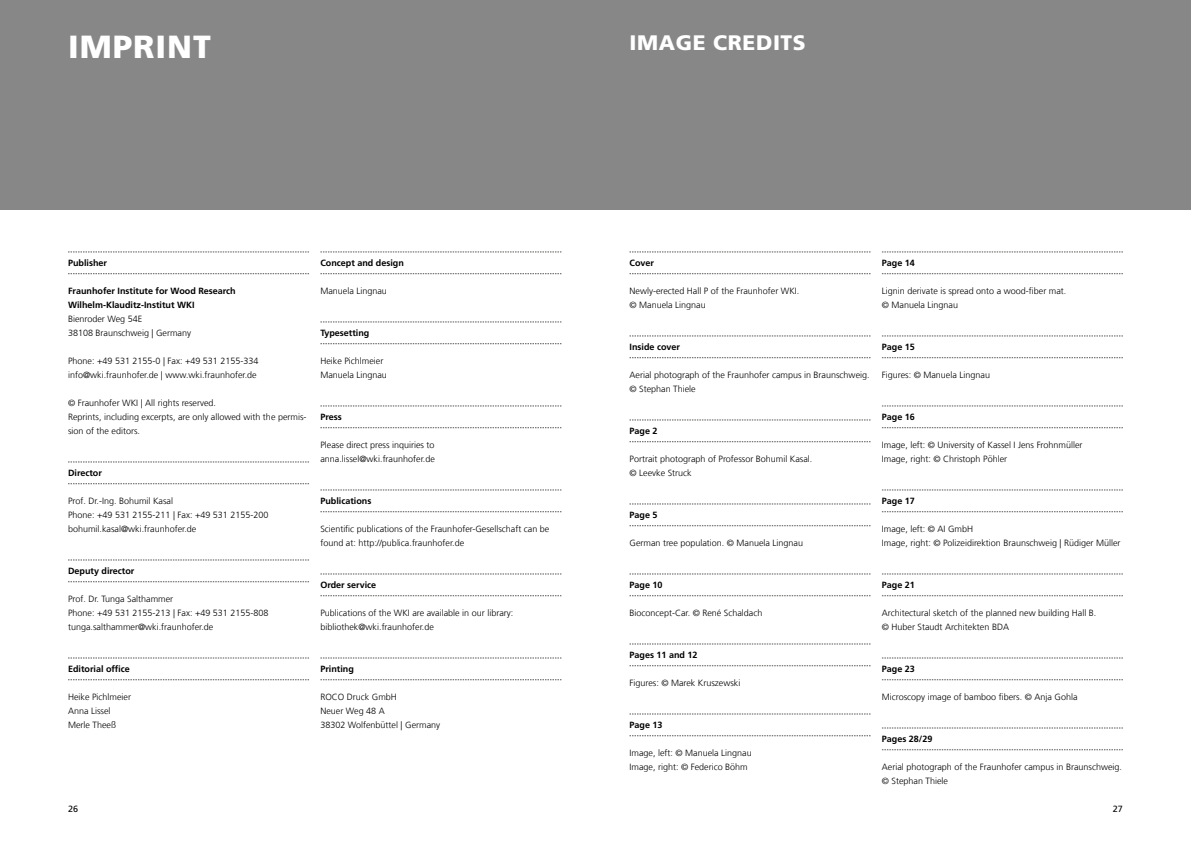
<style>
.page{position:relative;width:1191px;height:842px;background:#fff}
.page>*{position:absolute;margin:0;border:0;box-sizing:border-box;transform-origin:0 0}
.t1{font:900 32px "Frutiger LT Com";letter-spacing:.03em;color:#fff}
.t2{font:900 21px "Frutiger LT Com";letter-spacing:.03em;color:#fff}
.t3{font:300 9px/14px "Frutiger LT Com";color:#000}
.t4{font:700 9px/14px "Frutiger LT Com";color:#000}
.t5{font:9px "Frutiger LT Com";color:#000}
</style>
<div class="page">
<div style="left:0;top:0;width:595px;height:210px;background:#878787"></div>
<div style="left:595px;top:0;width:596px;height:210px;background:#878787"></div>
<svg style="left:68px;top:252px;width:241px;height:1px"></svg>
<svg style="left:68px;top:273px;width:241px;height:1px"></svg>
<svg style="left:68px;top:462px;width:241px;height:1px"></svg>
<svg style="left:68px;top:483px;width:241px;height:1px"></svg>
<svg style="left:68px;top:560px;width:241px;height:1px"></svg>
<svg style="left:68px;top:581px;width:241px;height:1px"></svg>
<svg style="left:68px;top:658px;width:241px;height:1px"></svg>
<svg style="left:68px;top:679px;width:241px;height:1px"></svg>
<svg style="left:320px;top:252px;width:241px;height:1px"></svg>
<svg style="left:320px;top:273px;width:241px;height:1px"></svg>
<svg style="left:320px;top:322px;width:241px;height:1px"></svg>
<svg style="left:320px;top:343px;width:241px;height:1px"></svg>
<svg style="left:320px;top:406px;width:241px;height:1px"></svg>
<svg style="left:320px;top:427px;width:241px;height:1px"></svg>
<svg style="left:320px;top:490px;width:241px;height:1px"></svg>
<svg style="left:320px;top:511px;width:241px;height:1px"></svg>
<svg style="left:320px;top:574px;width:241px;height:1px"></svg>
<svg style="left:320px;top:595px;width:241px;height:1px"></svg>
<svg style="left:320px;top:658px;width:241px;height:1px"></svg>
<svg style="left:320px;top:679px;width:241px;height:1px"></svg>
<svg style="left:629px;top:252px;width:241px;height:1px"></svg>
<svg style="left:629px;top:273px;width:241px;height:1px"></svg>
<svg style="left:629px;top:336px;width:241px;height:1px"></svg>
<svg style="left:629px;top:357px;width:241px;height:1px"></svg>
<svg style="left:629px;top:420px;width:241px;height:1px"></svg>
<svg style="left:629px;top:441px;width:241px;height:1px"></svg>
<svg style="left:629px;top:504px;width:241px;height:1px"></svg>
<svg style="left:629px;top:525px;width:241px;height:1px"></svg>
<svg style="left:629px;top:574px;width:241px;height:1px"></svg>
<svg style="left:629px;top:595px;width:241px;height:1px"></svg>
<svg style="left:629px;top:644px;width:241px;height:1px"></svg>
<svg style="left:629px;top:665px;width:241px;height:1px"></svg>
<svg style="left:629px;top:714px;width:241px;height:1px"></svg>
<svg style="left:629px;top:735px;width:241px;height:1px"></svg>
<svg style="left:882px;top:252px;width:241px;height:1px"></svg>
<svg style="left:882px;top:273px;width:241px;height:1px"></svg>
<svg style="left:882px;top:336px;width:241px;height:1px"></svg>
<svg style="left:882px;top:357px;width:241px;height:1px"></svg>
<svg style="left:882px;top:406px;width:241px;height:1px"></svg>
<svg style="left:882px;top:427px;width:241px;height:1px"></svg>
<svg style="left:882px;top:490px;width:241px;height:1px"></svg>
<svg style="left:882px;top:511px;width:241px;height:1px"></svg>
<svg style="left:882px;top:574px;width:241px;height:1px"></svg>
<svg style="left:882px;top:595px;width:241px;height:1px"></svg>
<svg style="left:882px;top:658px;width:241px;height:1px"></svg>
<svg style="left:882px;top:679px;width:241px;height:1px"></svg>
<svg style="left:882px;top:728px;width:241px;height:1px"></svg>
<svg style="left:882px;top:749px;width:241px;height:1px"></svg>
<h1 class="t1" style="left:68px;top:28px;width:144px">IMPRINT</h1>
<p class="t4" style="left:68px;top:256px;width:41px">Publisher</p>
<p class="t4" style="left:68px;top:284px;width:169px">Fraunhofer Institute for Wood Research<br>Wilhelm-Klauditz-Institut WKI</p>
<p class="t3" style="left:68px;top:312px;width:125px">Bienroder Weg 54E<br>38108 Braunschweig | Germany</p>
<p class="t3" style="left:68px;top:354px;width:192px">Phone: +49 531 2155-0 | Fax: +49 531 2155-334 info@wki.fraunhofer.de | www.wki.fraunhofer.de</p>
<p class="t3" style="left:68px;top:396px;width:240px">© Fraunhofer WKI | All rights reserved.<br>Reprints, including excerpts, are only allowed with the permis&shy;sion of the editors.</p>
<p class="t4" style="left:68px;top:466px;width:35px">Director</p>
<p class="t3" style="left:68px;top:494px;width:202px">Prof. Dr.-Ing. Bohumil Kasal<br>Phone: +49 531 2155-211 | Fax: +49 531 2155-200 bohumil.kasal@wki.fraunhofer.de</p>
<p class="t4" style="left:68px;top:564px;width:68px">Deputy director</p>
<p class="t3" style="left:68px;top:592px;width:202px">Prof. Dr. Tunga Salthammer<br>Phone: +49 531 2155-213 | Fax: +49 531 2155-808 tunga.salthammer@wki.fraunhofer.de</p>
<p class="t4" style="left:68px;top:662px;width:63px">Editorial office</p>
<p class="t3" style="left:68px;top:690px;width:64px">Heike Pichlmeier<br>Anna Lissel<br>Merle Theeß</p>
<p class="t4" style="left:320px;top:256px;width:85px">Concept and design</p>
<p class="t3" style="left:320px;top:284px;width:68px">Manuela Lingnau</p>
<p class="t4" style="left:320px;top:326px;width:51px">Typesetting</p>
<p class="t3" style="left:320px;top:354px;width:68px">Heike Pichlmeier<br>Manuela Lingnau</p>
<p class="t4" style="left:320px;top:410px;width:23px">Press</p>
<p class="t3" style="left:320px;top:438px;width:116px">Please direct press inquiries to anna.lissel@wki.fraunhofer.de</p>
<p class="t4" style="left:320px;top:494px;width:53px">Publications</p>
<p class="t3" style="left:320px;top:522px;width:230px">Scientific publications of the Fraunhofer-Gesellschaft can be found at: http://publica.fraunhofer.de</p>
<p class="t4" style="left:320px;top:578px;width:57px">Order service</p>
<p class="t3" style="left:320px;top:606px;width:194px">Publications of the WKI are available in our library: bibliothek@wki.fraunhofer.de</p>
<p class="t4" style="left:320px;top:662px;width:35px">Printing</p>
<p class="t3" style="left:320px;top:690px;width:121px">ROCO Druck GmbH<br>Neuer Weg 48 A<br>38302 Wolfenbüttel | Germany</p>
<h2 class="t2" style="left:629px;top:30px;width:178px">IMAGE CREDITS</h2>
<p class="t4" style="left:629px;top:256px;width:26px">Cover</p>
<p class="t3" style="left:629px;top:284px;width:171px">Newly-erected Hall P of the Fraunhofer WKI. © Manuela Lingnau</p>
<p class="t4" style="left:629px;top:340px;width:52px">Inside cover</p>
<p class="t3" style="left:629px;top:368px;width:242px">Aerial photograph of the Fraunhofer campus in Braunschweig. © Stephan Thiele</p>
<p class="t4" style="left:629px;top:424px;width:30px">Page 2</p>
<p class="t3" style="left:629px;top:452px;width:184px">Portrait photograph of Professor Bohumil Kasal. © Leevke Struck</p>
<p class="t4" style="left:629px;top:508px;width:30px">Page 5</p>
<p class="t3" style="left:629px;top:536px;width:175px">German tree population. © Manuela Lingnau</p>
<p class="t4" style="left:629px;top:578px;width:35px">Page 10</p>
<p class="t3" style="left:629px;top:606px;width:134px">Bioconcept-Car. © René Schaldach</p>
<p class="t4" style="left:629px;top:648px;width:70px">Pages 11 and 12</p>
<p class="t3" style="left:629px;top:676px;width:112px">Figures: © Marek Kruszewski</p>
<p class="t4" style="left:629px;top:718px;width:35px">Page 13</p>
<p class="t3" style="left:629px;top:746px;width:124px">Image, left: © Manuela Lingnau<br>Image, right: © Federico Böhm</p>
<p class="t4" style="left:882px;top:256px;width:35px">Page 14</p>
<p class="t3" style="left:882px;top:284px;width:186px">Lignin derivate is spread onto a wood-fiber mat. © Manuela Lingnau</p>
<p class="t4" style="left:882px;top:340px;width:35px">Page 15</p>
<p class="t3" style="left:882px;top:368px;width:110px">Figures: © Manuela Lingnau</p>
<p class="t4" style="left:882px;top:410px;width:35px">Page 16</p>
<p class="t3" style="left:882px;top:438px;width:202px">Image, left: © University of Kassel I Jens Frohnmüller<br>Image, right: © Christoph Pöhler</p>
<p class="t4" style="left:882px;top:494px;width:35px">Page 17</p>
<p class="t3" style="left:882px;top:522px;width:240px">Image, left: © AI GmbH<br>Image, right: © Polizeidirektion Braunschweig | Rüdiger Müller</p>
<p class="t4" style="left:882px;top:578px;width:35px">Page 21</p>
<p class="t3" style="left:882px;top:606px;width:216px">Architectural sketch of the planned new building Hall B. © Huber Staudt Architekten BDA</p>
<p class="t4" style="left:882px;top:662px;width:35px">Page 23</p>
<p class="t3" style="left:882px;top:690px;width:197px">Microscopy image of bamboo fibers. © Anja Gohla</p>
<p class="t4" style="left:882px;top:732px;width:52px">Pages 28/29</p>
<p class="t3" style="left:882px;top:760px;width:242px">Aerial photograph of the Fraunhofer campus in Braunschweig. © Stephan Thiele</p>
<p class="t5" style="left:68px;top:803px;width:11px">26</p>
<p class="t5" style="left:1113px;top:803px;width:11px">27</p>
</div>
